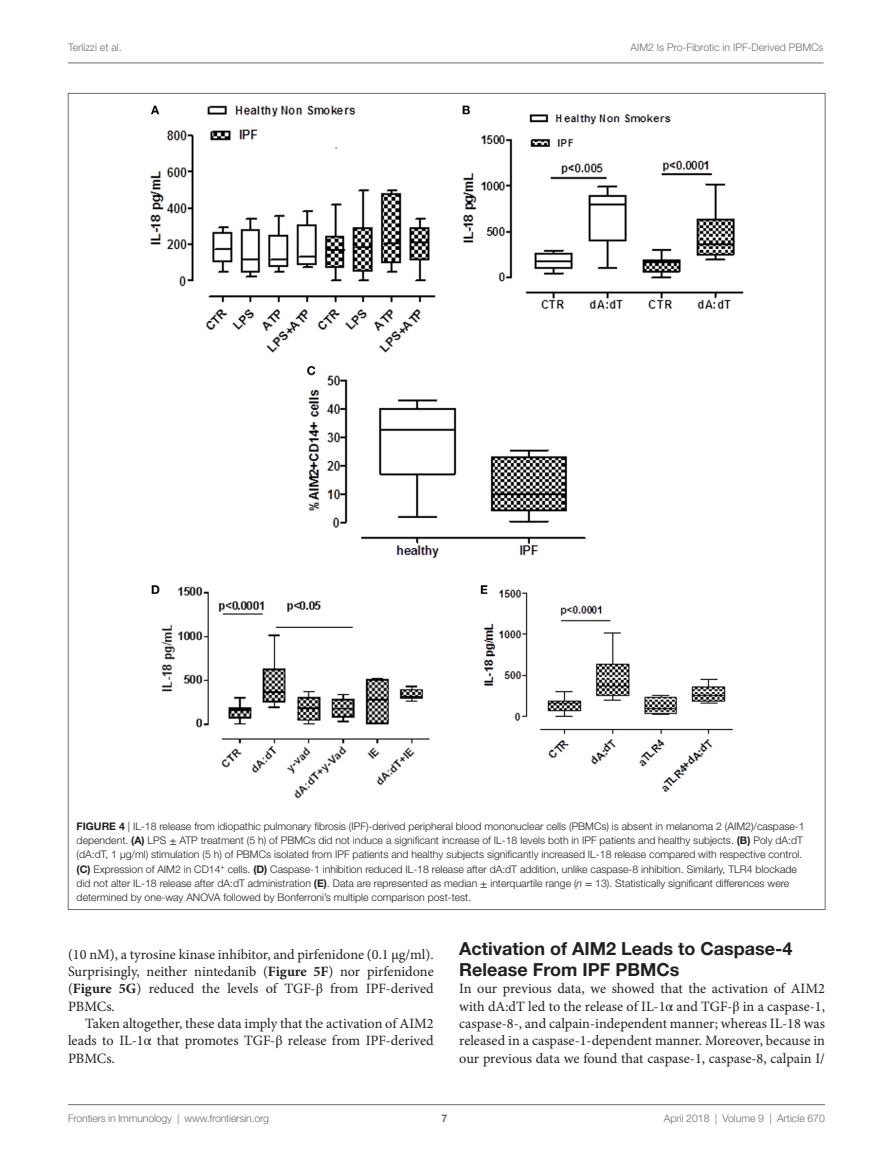
<style>
.page{position:relative;width:893px;height:1170px;background:#fff}
.page>*{position:absolute;margin:0;border:0;box-sizing:border-box;transform-origin:0 0}
.t1{font:700 18px/21px "Helvetica Neue LT Std";color:#231f20}
.t2{font:14.25px/17.2px "Minion Pro";color:#231f20;text-align:justify}
.t3{font:300 10.5px/14.2px "Helvetica Neue LT Std";color:#231f20}
.t4{font:300 10.5px "Helvetica Neue LT Std";color:#6c6d70}
.t5{font:700 10.5px "Helvetica Neue LT Std";color:#6c6d70}
.s1{font-weight:700}
.s2{font-family:"STIX General";font-weight:400}
.s3{font-style:italic}
.s4{font-family:"STIX General"}
</style>
<div class="page">
<img style="left:150px;top:105px;width:594px;height:694px">
<hr style="left:68px;top:1104px;width:757px;height:1px;background:#6c6d70">
<hr style="left:68px;top:63px;width:756px;height:1px;background:#6c6d70">
<p class="t4" style="left:68px;top:41px;width:55px">Terlizzi et al.</p>
<p class="t4" style="left:630px;top:41px;width:195px">AIM2 Is Pro-Fibrotic in IPF-Derived PBMCs</p>
<p class="t3" style="left:77px;top:818px;width:729px"><span class="s1">Figure 4</span> | IL-18 release from idiopathic pulmonary fibrosis (IPF)-derived peripheral blood mononuclear cells (PBMCs) is absent in melanoma 2 (AIM2)/caspase-1 dependent. <span class="s1">(A)</span> LPS <span class="s2">±</span> ATP treatment (5 h) of PBMCs did not induce a significant increase of IL-18 levels both in IPF patients and healthy subjects. <span class="s1">(B)</span> Poly dA:dT (dA:dT, 1 µg/ml) stimulation (5 h) of PBMCs isolated from IPF patients and healthy subjects significantly increased IL-18 release compared with respective control. <span class="s1">(C)</span> Expression of AIM2 in CD14<sup>+</sup> cells. <span class="s1">(D)</span> Caspase-1 inhibition reduced IL-18 release after dA:dT addition, unlike caspase-8 inhibition. Similarly, TLR4 blockade did not alter IL-18 release after dA:dT administration <span class="s1">(E)</span>. Data are represented as median <span class="s2">±</span> interquartile range (<span class="s3">n</span> <span class="s2">=</span> 13). Statistically significant differences were determined by one-way ANOVA followed by Bonferroni’s multiple comparison post-test.</p>
<h2 class="t2" style="left:68px;top:945px;width:367px">(10 nM), a tyrosine kinase inhibitor, and pirfenidone (0.1 µg/ml).<br>Surprisingly, neither nintedanib (<span class="s1">Figure 5F</span>) nor pirfenidone (<span class="s1">Figure 5G</span>) reduced the levels of TGF-<span class="s4">β</span> from IPF-derived PBMCs.</h2>
<h2 class="t2" style="left:68px;top:1014px;width:367px;text-indent:17px">Taken altogether, these data imply that the activation of AIM2 leads to IL-1<span class="s4">α</span> that promotes TGF-<span class="s4">β</span> release from IPF-derived PBMCs.</h2>
<h1 class="t1" style="left:459px;top:937px;width:335px">Activation of AI M2 Leads to Caspase-4<br>Release From IPF PBMCs</h1>
<p class="t2" style="left:459px;top:980px;width:367px">In our previous data, we showed that the activation of AIM2 with dA:dT led to the release of IL-1<span class="s4">α</span> and TGF-<span class="s4">β</span> in a caspase-1, caspase-8-, and calpain-independent manner; whereas IL-18 was released in a caspase-1-dependent manner. Moreover, because in our previous data we found that caspase-1, caspase-8, calpain I/</p>
<p class="t4" style="left:68px;top:1111px;width:203px">Frontiers in Immunology | www.frontiersin.org</p>
<p class="t4" style="left:664px;top:1111px;width:163px">April 2018 | Volume 9 | Article 670</p>
<p class="t5" style="left:441px;top:1111px;width:7px">7</p>
</div>
